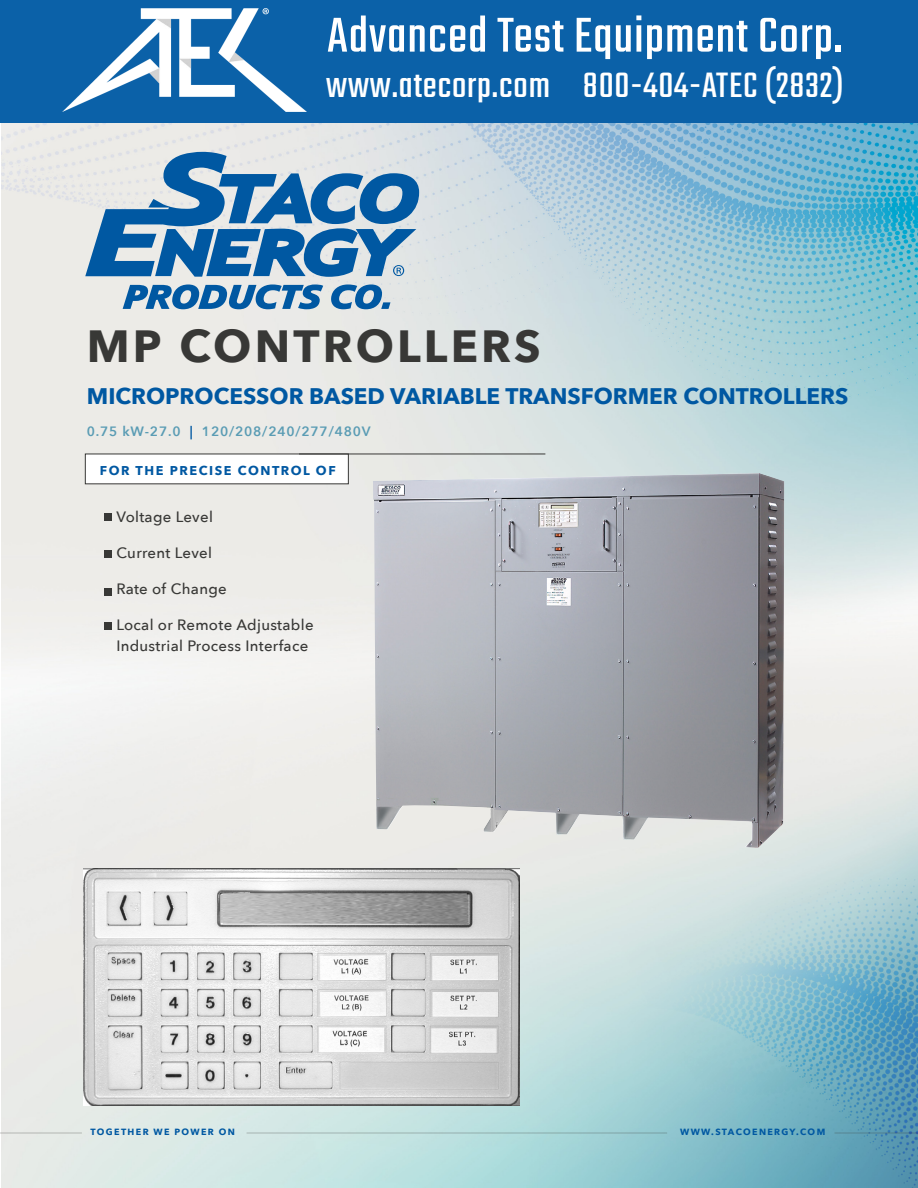
<style>
.page{position:relative;width:918px;height:1188px;background:#fff}
.page>*{position:absolute;margin:0;border:0;box-sizing:border-box;transform-origin:0 0}
.t1{font:54px "Teko";letter-spacing:.02em;color:#fff}
.t2{font:700 45px "Avenir Next";letter-spacing:.07em;color:#383836}
.t3{font:39px "Teko";letter-spacing:.02em;color:#fff}
.t4{font:700 22.5px "Avenir Next";color:#0058a2}
.t5{font:500 15px/21px "Avenir Next";letter-spacing:.02em;color:#383836}
.t6{font:600 13.5px "Avenir Next";letter-spacing:.06em;color:#5a9cb4}
.t7{font:700 12.75px "Avenir Next";letter-spacing:.12em;color:#0058a2}
.t8{font:700 9px "Avenir Next";letter-spacing:.15em;color:#0058a2}
.s1{color:#0058a2}
</style>
<div class="page">
<img style="left:1px;top:123px;width:917px;height:1065px">
<hr style="left:247px;top:1132px;width:420px;height:2px;background:#383836">
<hr style="left:0;top:1132px;width:82px;height:2px;background:#383836">
<img style="left:587px;top:861px;width:331px;height:327px">
<svg style="left:85px;top:152px;width:334px;height:157px;background:#7da6c6"></svg>
<div style="left:85px;top:454px;width:264px;height:30px;background:#fff"></div>
<hr style="left:299px;top:454px;width:246px;height:1px;background:#383836">
<div style="left:104px;top:513px;width:8px;height:8px;background:#383836"></div>
<div style="left:104px;top:550px;width:8px;height:8px;background:#383836"></div>
<div style="left:104px;top:588px;width:8px;height:8px;background:#383836"></div>
<div style="left:104px;top:623px;width:8px;height:7px;background:#383836"></div>
<img style="left:373px;top:473px;width:411px;height:375px">
<img style="left:84px;top:869px;width:435px;height:236px">
<div style="left:0;top:0;width:918px;height:123px;background:#0b61a8"></div>
<img style="left:63px;top:9px;width:243px;height:102px">
<h1 class="t1" style="left:327px;top:5px;width:517px">Advanced Test Equipment Corp.</h1>
<h3 class="t3" style="left:326px;top:63px;width:519px">www.atecorp.com 800-404-ATEC (2832)</h3>
<h2 class="t2" style="left:87px;top:307px;width:455px">MP CONTROLLERS</h2>
<h3 class="t4" style="left:87px;top:376px;width:763px">MICROPROCESSOR BASED VARIABLE TRANSFORMER CONTROLLERS</h3>
<p class="t6" style="left:87px;top:420px;width:285px">0.75 kW-27.0 <span class="s1">|</span> 120/208/240/277/480V</p>
<p class="t7" style="left:100px;top:459px;width:237px">FOR THE PRECISE CONTROL OF</p>
<p class="t5" style="left:116px;top:506px;width:98px">Voltage Level</p>
<p class="t5" style="left:116px;top:542px;width:97px">Current Level</p>
<p class="t5" style="left:116px;top:578px;width:112px">Rate of Change</p>
<p class="t5" style="left:116px;top:614px;width:199px">Local or Remote Adjustable<br>Industrial Process Interface</p>
<p class="t8" style="left:91px;top:1124px;width:146px">TOGETHER WE POWER ON</p>
<p class="t8" style="left:680px;top:1124px;width:147px">WWW.STACOENERGY.COM</p>
</div>
